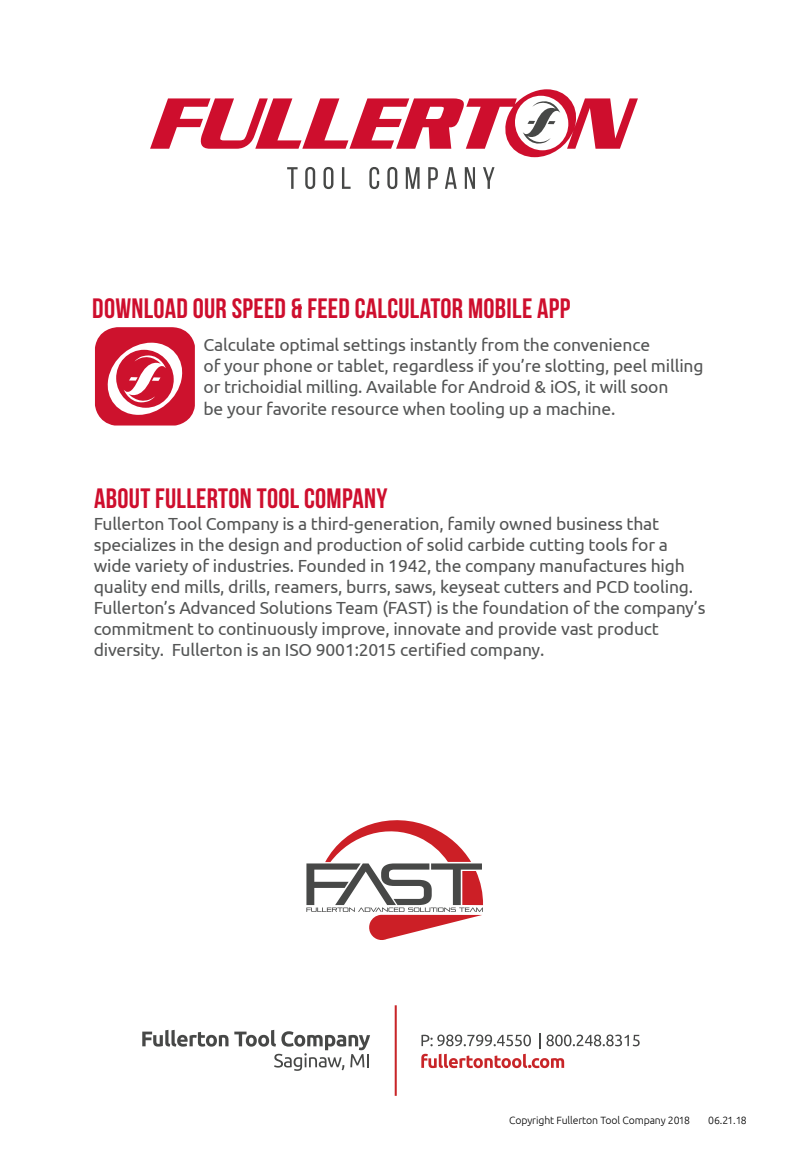
<style>
.page{position:relative;width:788px;height:1166px;background:#fff}
.page>*{position:absolute;margin:0;border:0;box-sizing:border-box;transform-origin:0 0}
.t1{font:700 28px "Bebas Neue";letter-spacing:.01em;color:#ce0e2d}
.t2{font:17.5px/21px "Ubuntu";letter-spacing:-.01em;color:#545555}
.t3{font:300 10.5px "Ubuntu";letter-spacing:-.01em;color:#000}
</style>
<div class="page">
<svg style="left:306px;top:820px;width:177px;height:120px"></svg>
<svg style="left:95px;top:327px;width:100px;height:98px"></svg>
<svg style="left:142px;top:1029px;width:86px;height:17px"></svg>
<svg style="left:234px;top:1030px;width:136px;height:40px"></svg>
<svg style="left:421px;top:1033px;width:218px;height:35px"></svg>
<hr style="left:394px;top:1005px;width:3px;height:90px;background:#c82528">
<svg style="left:287px;top:167px;width:10px;height:22px"></svg>
<svg style="left:305px;top:167px;width:10px;height:22px"></svg>
<svg style="left:323px;top:167px;width:10px;height:22px"></svg>
<svg style="left:342px;top:167px;width:8px;height:22px"></svg>
<svg style="left:369px;top:167px;width:10px;height:22px"></svg>
<svg style="left:387px;top:167px;width:10px;height:22px"></svg>
<svg style="left:406px;top:167px;width:13px;height:22px"></svg>
<svg style="left:428px;top:167px;width:10px;height:22px"></svg>
<svg style="left:445px;top:167px;width:11px;height:22px"></svg>
<svg style="left:464px;top:167px;width:11px;height:22px"></svg>
<svg style="left:483px;top:167px;width:11px;height:22px"></svg>
<svg style="left:150px;top:89px;width:488px;height:68px"></svg>
<h1 class="t1" style="left:92px;top:293px;width:479px">DOWNLOAD OUR SPEED &amp; FEED CALCULATOR MOBILE APP</h1>
<p class="t2" style="left:203px;top:334px;width:501px">Calculate optimal settings instantly from the convenience<br>of your phone or tablet, regardless if you’re slotting, peel milling or trichoidial milling. Available for Android &amp; iOS, it will soon<br>be your favorite resource when tooling up a machine.</p>
<h1 class="t1" style="left:94px;top:483px;width:295px">ABOUT FULLERTON TOOL COMPANY</h1>
<p class="t2" style="left:94px;top:513px;width:613px">Fullerton Tool Company is a third-generation, family owned business that specializes in the design and production of solid carbide cutting tools for a wide variety of industries. Founded in 1942, the company manufactures high quality end mills, drills, reamers, burrs, saws, keyseat cutters and PCD tooling.<br>Fullerton’s Advanced Solutions Team (FAST) is the foundation of the company’s commitment to continuously improve, innovate and provide vast product diversity. Fullerton is an ISO 9001:2015 certified company.</p>
<p class="t3" style="left:509px;top:1113px;width:182px">Copyright Fullerton Tool Company 2018</p>
<p class="t3" style="left:708px;top:1113px;width:40px">06.21.18</p>
</div>
